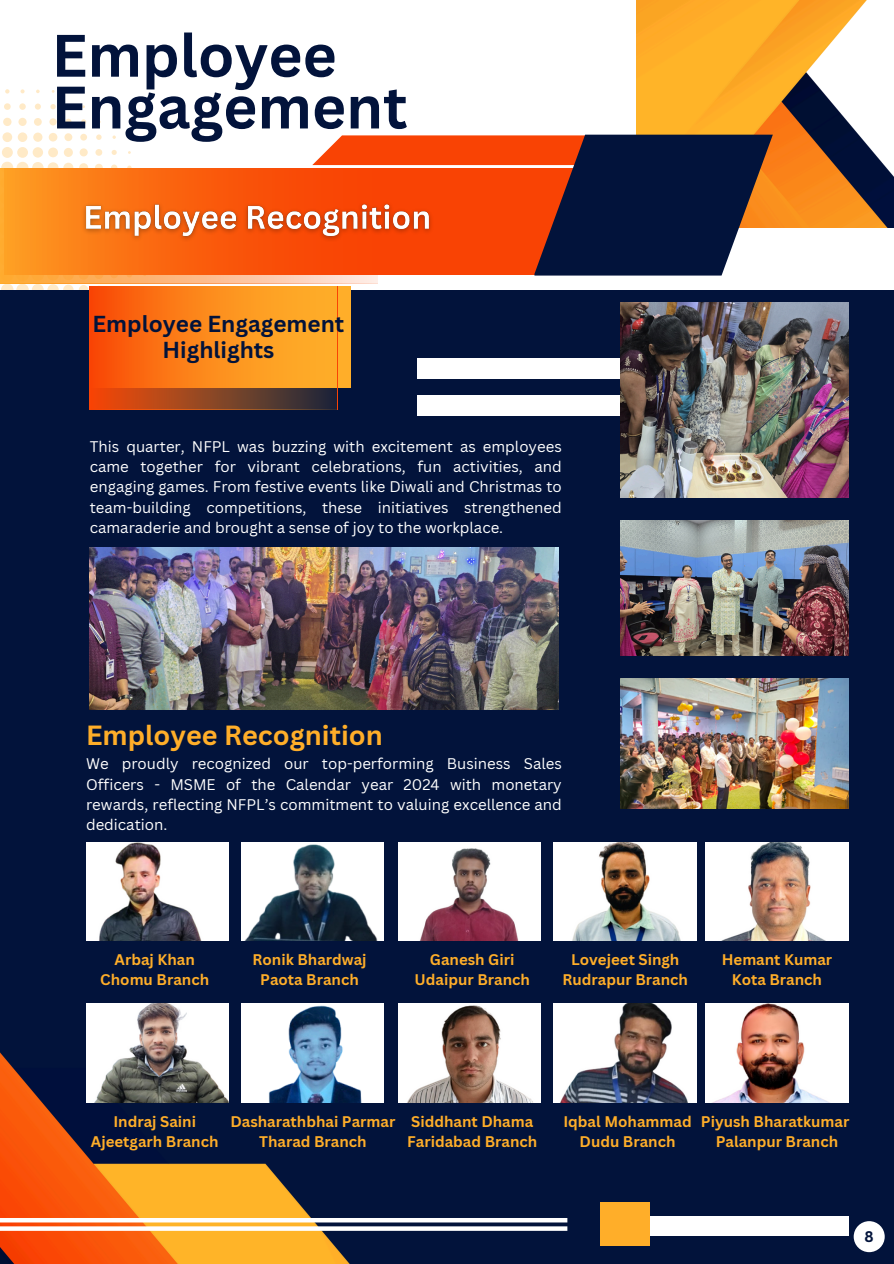
<style>
.page{position:relative;width:894px;height:1264px;background:#fff}
.page>*{position:absolute;margin:0;border:0;box-sizing:border-box;transform-origin:0 0}
.t1{font:700 58.5px/51.8px "Canva Sans";color:#02133b}
.t2{font:700 27px "Canva Sans";color:#ffae29}
.t3{font:700 22.5px/25.8px "Canva Sans";color:#02133b;text-align:center}
.t4{font:15px/20.2px "Canva Sans";color:#fff;text-align:justify}
.t5{font:700 15px "Canva Sans";color:#ffae29}
.t6{font:700 15px "Canva Sans";color:#02133b}
</style>
<div class="page">
<svg style="left:1px;top:283px;width:13px;height:13px"></svg>
<div style="left:16px;top:284px;width:13px;height:12px;background:#ffeac7;border-radius:50%"></div>
<div style="left:1px;top:162px;width:12px;height:12px;background:#ffeac7;border-radius:50%"></div>
<div style="left:32px;top:284px;width:12px;height:12px;background:#ffeac7;border-radius:50%"></div>
<div style="left:17px;top:162px;width:11px;height:12px;background:#ffeac7;border-radius:50%"></div>
<div style="left:32px;top:162px;width:12px;height:11px;background:#ffeac7;border-radius:50%"></div>
<svg style="left:47px;top:284px;width:12px;height:11px"></svg>
<div style="left:2px;top:147px;width:11px;height:11px;background:#ffeac7;border-radius:50%"></div>
<div style="left:48px;top:162px;width:10px;height:11px;background:#ffeac7;border-radius:50%"></div>
<div style="left:17px;top:147px;width:11px;height:11px;background:#ffeac7;border-radius:50%"></div>
<svg style="left:63px;top:284px;width:11px;height:11px"></svg>
<div style="left:33px;top:147px;width:10px;height:11px;background:#ffeac7;border-radius:50%"></div>
<div style="left:63px;top:163px;width:10px;height:10px;background:#ffeac7;border-radius:50%"></div>
<svg style="left:48px;top:147px;width:10px;height:10px"></svg>
<svg style="left:2px;top:132px;width:10px;height:10px"></svg>
<div style="left:18px;top:132px;width:9px;height:10px;background:#ffeac7;border-radius:50%"></div>
<div style="left:79px;top:285px;width:9px;height:10px;background:#ffeac7;border-radius:50%"></div>
<svg style="left:33px;top:132px;width:9px;height:10px"></svg>
<svg style="left:79px;top:163px;width:9px;height:9px"></svg>
<div style="left:64px;top:148px;width:9px;height:9px;background:#ffeac7;border-radius:50%"></div>
<div style="left:49px;top:133px;width:8px;height:9px;background:#ffeac7;border-radius:50%"></div>
<div style="left:3px;top:118px;width:9px;height:8px;background:#ffeac7;border-radius:50%"></div>
<svg style="left:18px;top:118px;width:9px;height:8px"></svg>
<div style="left:80px;top:148px;width:8px;height:8px;background:#ffeac7;border-radius:50%"></div>
<div style="left:95px;top:164px;width:8px;height:8px;background:#ffeac7;border-radius:50%"></div>
<div style="left:64px;top:133px;width:8px;height:8px;background:#ffeac7;border-radius:50%"></div>
<div style="left:34px;top:118px;width:8px;height:8px;background:#ffeac7;border-radius:50%"></div>
<svg style="left:49px;top:118px;width:8px;height:7px"></svg>
<div style="left:80px;top:134px;width:7px;height:7px;background:#ffeac7;border-radius:50%"></div>
<div style="left:95px;top:149px;width:7px;height:7px;background:#ffeac7;border-radius:50%"></div>
<div style="left:4px;top:103px;width:7px;height:7px;background:#ffeac7;border-radius:50%"></div>
<div style="left:19px;top:103px;width:7px;height:7px;background:#ffeac7;border-radius:50%"></div>
<div style="left:111px;top:164px;width:6px;height:7px;background:#ffeac7;border-radius:50%"></div>
<svg style="left:65px;top:119px;width:6px;height:6px"></svg>
<svg style="left:35px;top:104px;width:6px;height:6px"></svg>
<svg style="left:96px;top:134px;width:6px;height:6px"></svg>
<svg style="left:50px;top:104px;width:6px;height:5px"></svg>
<svg style="left:81px;top:119px;width:5px;height:5px"></svg>
<svg style="left:111px;top:150px;width:6px;height:5px"></svg>
<svg style="left:5px;top:89px;width:5px;height:5px"></svg>
<svg style="left:66px;top:104px;width:4px;height:5px"></svg>
<svg style="left:20px;top:89px;width:5px;height:4px"></svg>
<svg style="left:36px;top:90px;width:4px;height:3px"></svg>
<svg style="left:97px;top:120px;width:4px;height:4px"></svg>
<svg style="left:112px;top:135px;width:4px;height:4px"></svg>
<img style="left:636px;top:0;width:257px;height:228px">
<div style="left:0;top:290px;width:893px;height:973px;background:#02133b"></div>
<svg style="left:312px;top:135px;width:460px;height:140px"></svg>
<div style="left:89px;top:286px;width:262px;height:101px;background:#ffae29"></div>
<img style="left:620px;top:520px;width:227px;height:135px">
<div style="left:417px;top:358px;width:289px;height:20px;background:#fff"></div>
<div style="left:417px;top:395px;width:289px;height:20px;background:#fff"></div>
<img style="left:620px;top:303px;width:227px;height:194px">
<svg style="left:0;top:168px;width:377px;height:115px"></svg>
<div style="left:644px;top:1216px;width:203px;height:19px;background:#fff"></div>
<div style="left:600px;top:1201px;width:49px;height:44px;background:#ffae29"></div>
<svg style="left:89px;top:286px;width:248px;height:123px"></svg>
<img style="left:0;top:842px;width:412px;height:421px">
<div style="left:0;top:1217px;width:567px;height:5px;background:#fff"></div>
<svg style="left:0;top:1226px;width:567px;height:4px;fill:#fff"></svg>
<img style="left:620px;top:678px;width:227px;height:130px">
<img style="left:86px;top:842px;width:142px;height:98px">
<img style="left:242px;top:842px;width:142px;height:98px">
<img style="left:398px;top:842px;width:142px;height:98px">
<img style="left:553px;top:842px;width:143px;height:98px">
<img style="left:705px;top:842px;width:142px;height:98px">
<img style="left:86px;top:1003px;width:142px;height:99px">
<img style="left:242px;top:1003px;width:142px;height:99px">
<img style="left:398px;top:1003px;width:142px;height:99px">
<img style="left:553px;top:1003px;width:143px;height:99px">
<img style="left:705px;top:1003px;width:142px;height:99px">
<div style="left:853px;top:1221px;width:31px;height:31px;background:#fff;border-radius:50%"></div>
<img style="left:90px;top:547px;width:468px;height:162px">
<img style="left:78px;top:195px;width:360px;height:52px">
<p class="t1" style="left:52px;top:28px;width:357px">Employee<br>Engagement</p>
<p class="t3" style="left:92px;top:310px;width:253px">Employee Engagement<br>Highlights</p>
<p class="t4" style="left:90px;top:436px;width:473px">This quarter, NFPL was buzzing with excitement as employees came together for vibrant celebrations, fun activities, and engaging games. From festive events like Diwali and Christmas to team-building competitions, these initiatives strengthened camaraderie and brought a sense of joy to the workplace.</p>
<p class="t2" style="left:86px;top:716px;width:298px">Employee Recognition</p>
<p class="t4" style="left:86px;top:753px;width:477px">We proudly recognized our top-performing Business Sales Officers - MSME of the Calendar year 2024 with monetary rewards, reflecting NFPL’s commitment to valuing excellence and dedication.</p>
<h5 class="t5" style="left:115px;top:949px;width:82px">Arbaj Khan</h5>
<p class="t5" style="left:100px;top:969px;width:110px">Chomu Branch</p>
<h5 class="t5" style="left:252px;top:949px;width:115px">Ronik Bhardwaj</h5>
<p class="t5" style="left:260px;top:969px;width:100px">Paota Branch</p>
<p class="t5" style="left:430px;top:949px;width:86px">Ganesh Giri</p>
<p class="t5" style="left:414px;top:969px;width:117px">Udaipur Branch</p>
<h5 class="t5" style="left:571px;top:949px;width:110px">Lovejeet Singh</h5>
<p class="t5" style="left:562px;top:969px;width:127px">Rudrapur Branch</p>
<h5 class="t5" style="left:721px;top:949px;width:112px">Hemant Kumar</h5>
<p class="t5" style="left:731px;top:969px;width:92px">Kota Branch</p>
<p class="t5" style="left:113px;top:1110px;width:84px">Indraj Saini</p>
<p class="t5" style="left:91px;top:1130px;width:129px">Ajeetgarh Branch</p>
<p class="t5" style="left:230px;top:1110px;width:166px">Dasharathbhai Parmar</p>
<h5 class="t5" style="left:259px;top:1130px;width:109px">Tharad Branch</h5>
<p class="t5" style="left:411px;top:1110px;width:124px">Siddhant Dhama</p>
<h5 class="t5" style="left:407px;top:1130px;width:131px">Faridabad Branch</h5>
<p class="t5" style="left:563px;top:1110px;width:130px">Iqbal Mohammad</p>
<h5 class="t5" style="left:579px;top:1130px;width:97px">Dudu Branch</h5>
<p class="t5" style="left:700px;top:1110px;width:150px">Piyush Bharatkumar</p>
<p class="t5" style="left:715px;top:1130px;width:124px">Palanpur Branch</p>
<p class="t6" style="left:864px;top:1225px;width:11px">8</p>
</div>
